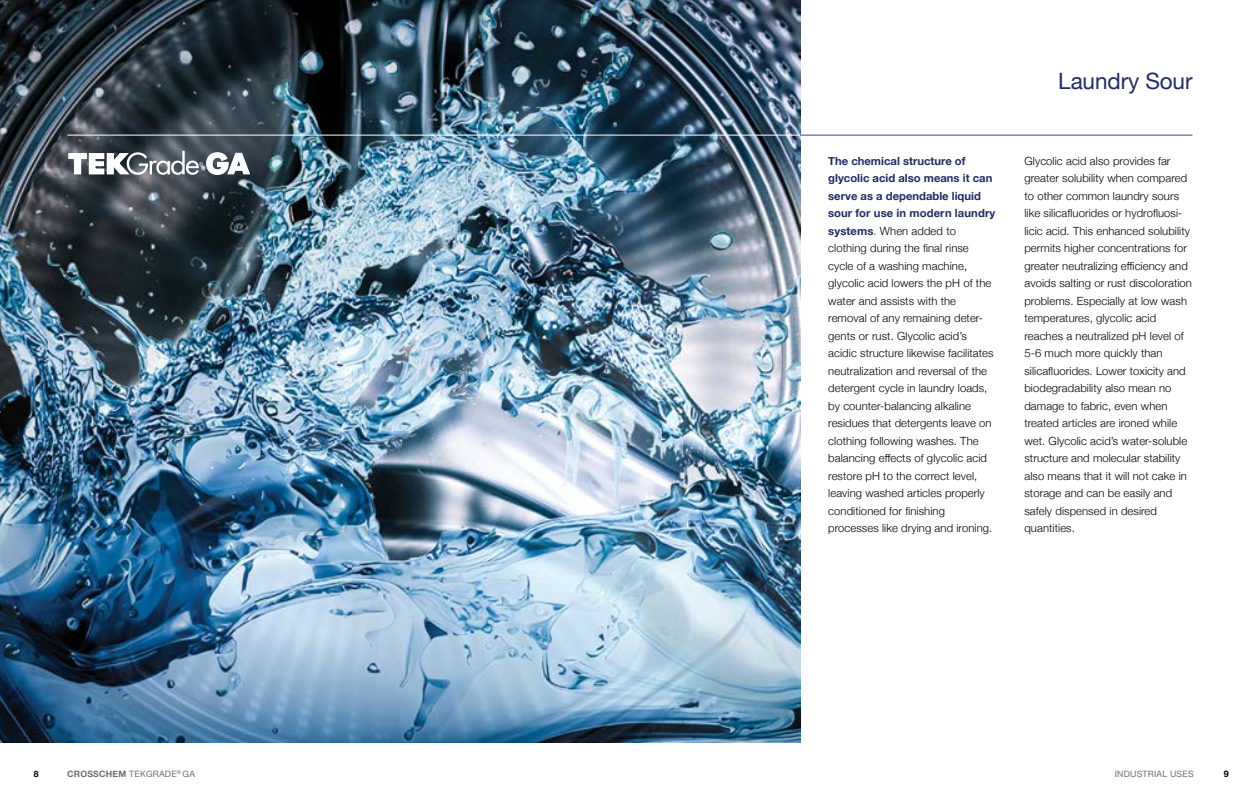
<style>
.page{position:relative;width:1260px;height:810px;background:#fff}
.page>*{position:absolute;margin:0;border:0;box-sizing:border-box;transform-origin:0 0}
.t1{font:22.5px "Helvetica Neue";letter-spacing:-.005em;color:#212c62}
.t2{font:300 11.25px/17.5px "Helvetica Neue";letter-spacing:.01em;color:#000}
.t3{font:700 9px "Helvetica Neue";color:#000}
.t4{font:8.75px "Helvetica Neue";letter-spacing:.025em;color:#6d6e71}
.t5{font:700 8.75px "Helvetica Neue";color:#000}
.s1{font-weight:700;color:#212c62}
.s2{color:#212c62}
.s3{font-weight:700}
</style>
<div class="page">
<img style="left:0;top:0;width:800px;height:742px">
<hr style="left:800px;top:135px;width:392px;height:1px;background:#2b4f94">
<hr style="left:68px;top:135px;width:732px;height:1px;background:#fff">
<svg style="left:67px;top:151px;width:183px;height:24px"></svg>
<h1 class="t1" style="left:1058px;top:65px;width:136px">Laundry Sour</h1>
<p class="t2" style="left:828px;top:151px;width:169px"><span class="s1">The chemical structure of glycolic acid also means it can serve as a dependable liquid sour for use in modern laundry systems</span><span class="s2">.</span> When added to clothing during the final rinse cycle of a washing machine, glycolic acid lowers the pH of the water and assists with the removal of any remaining deter&shy;gents or rust. Glycolic acid’s acidic structure likewise facilitates neutralization and reversal of the detergent cycle in laundry loads, by counter-balancing alkaline residues that detergents leave on clothing following washes. The balancing effects of glycolic acid restore pH to the correct level, leaving washed articles properly conditioned for finishing processes like drying and ironing.</p>
<p class="t2" style="left:1024px;top:151px;width:169px">Glycolic acid also provides far greater solubility when compared to other common laundry sours like silicafluorides or hydrofluosi&shy;licic acid. This enhanced solubility permits higher concentrations for greater neutralizing efficiency and avoids salting or rust discoloration problems. Especially at low wash temperatures, glycolic acid reaches a neutralized pH level of<br>5-6 much more quickly than silicafluorides. Lower toxicity and biodegradability also mean no damage to fabric, even when treated articles are ironed while wet. Glycolic acid’s water-soluble structure and molecular stability also means that it will not cake in storage and can be easily and safely dispensed in desired quantities.</p>
<p class="t4" style="left:67px;top:768px;width:130px"><span class="s3">CROSSCHEM</span> TEKGRADE<sup>®</sup> GA</p>
<p class="t5" style="left:34px;top:767px;width:6px">8</p>
<p class="t4" style="left:1115px;top:768px;width:80px">INDUSTRIAL USES</p>
<p class="t3" style="left:1224px;top:767px;width:7px">9</p>
</div>
